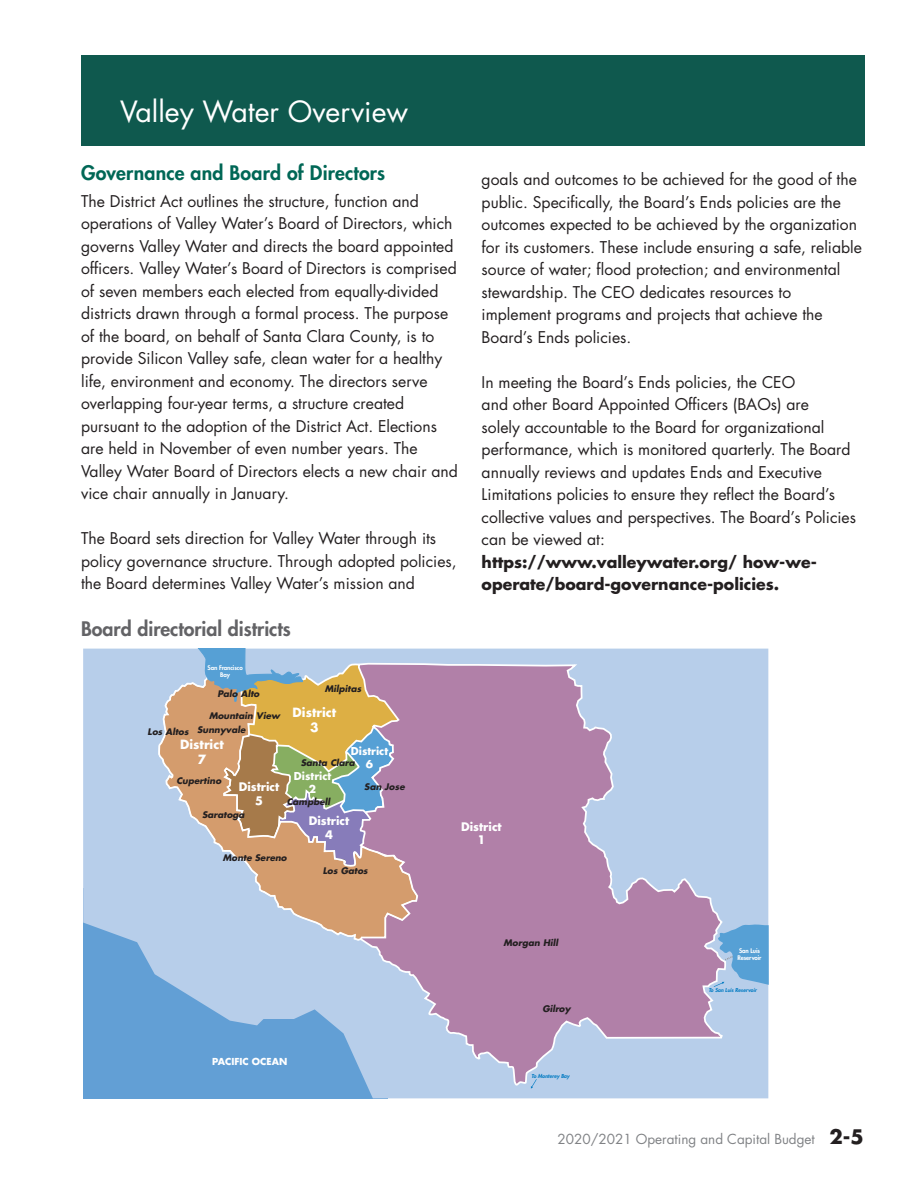
<style>
.page{position:relative;width:918px;height:1188px;background:#fff}
.page>*{position:absolute;margin:0;border:0;box-sizing:border-box;transform-origin:0 0}
.t1{font:28.5px "Futura Std";color:#fff}
.t2{font:800 19.5px "Futura Std";letter-spacing:.01em;color:#006756}
.t3{font:800 19.5px "Futura Std";color:#636366}
.t4{font:15.75px/22.5px "Futura Std";color:#231f20}
.t5{font:13.5px "Futura Std";color:#808285}
.t6{font:700 12.45px/14.9px "Futura Std";color:#fff;text-align:center}
.t7{font:700 11.55px/13.8px "Futura Std";color:#fff;text-align:center}
.t8{font:700 10.65px/12.8px "Futura Std";color:#fff;text-align:center}
.t9{font:700 9.45px "Futura Std";color:#fff}
.t10{font:italic 700 8.85px/14px "Futura Std";color:#231f20}
.t11{font:800 6.15px/7.1px "Futura Std";letter-spacing:-.02em;color:#fff}
.t12{font:italic 800 5.25px "Futura Std";color:#007ac2}
.s1{font-weight:700}
.s2{font-weight:700;font-size:19.5px;color:#231f20}
</style>
<div class="page">
<div style="left:82px;top:55px;width:783px;height:91px;background:#0f594e"></div>
<svg style="left:83px;top:649px;width:685px;height:449px;background:#9bbee3"></svg>
<svg style="left:357px;top:662px;width:370px;height:425px;background:#b4a0c2"></svg>
<svg style="left:157px;top:667px;width:262px;height:275px;background:#c1b6bd"></svg>
<svg style="left:197px;top:649px;width:213px;height:251px;background:#b9a48e"></svg>
<svg style="left:714px;top:924px;width:54px;height:63px;background:#7aaed9"></svg>
<svg style="left:531px;top:1079px;width:6px;height:10px"></svg>
<h1 class="t1" style="left:120px;top:93px;width:290px">Valley Water Overview</h1>
<p class="t2" style="left:81px;top:160px;width:306px">Governance and Board of Directors</p>
<p class="t4" style="left:81px;top:190px;width:378px">The District Act outlines the structure, function and operations of Valley Water’s Board of Directors, which governs Valley Water and directs the board appointed officers. Valley Water’s Board of Directors is comprised of seven members each elected from equally-divided districts drawn through a formal process. The purpose of the board, on behalf of Santa Clara County, is to provide Silicon Valley safe, clean water for a healthy life, environment and economy. The directors serve overlapping four-year terms, a structure created pursuant to the adoption of the District Act. Elections are held in November of even number years. The Valley Water Board of Directors elects a new chair and vice chair annually in January.</p>
<p class="t4" style="left:81px;top:527px;width:377px">The Board sets direction for Valley Water through its policy governance structure. Through adopted policies, the Board determines Valley Water’s mission and</p>
<p class="t3" style="left:81px;top:616px;width:211px">Board directorial districts</p>
<p class="t11" style="left:208px;top:664px;width:37px;text-align:center">San Francisco<br>Bay</p>
<p class="t10" style="left:217px;top:687px;width:44px">Palo Alto</p>
<p class="t10" style="left:148px;top:709px;width:134px;text-indent:61px">Mountain View<br>Los Altos Sunnyvale</p>
<p class="t6" style="left:180px;top:737px;width:45px">District<br>7</p>
<p class="t10" style="left:325px;top:681px;width:38px">Milpitas</p>
<p class="t6" style="left:293px;top:705px;width:45px">District<br>3</p>
<p class="t8" style="left:351px;top:745px;width:39px">District<br>6</p>
<p class="t10" style="left:301px;top:755px;width:56px">Santa Clara</p>
<p class="t4" style="left:482px;top:168px;width:382px">goals and outcomes to be achieved for the good of the public. Specifically, the Board’s Ends policies are the outcomes expected to be achieved by the organization for its customers. These include ensuring a safe, reliable source of water; flood protection; and environmental stewardship. The CEO dedicates resources to implement programs and projects that achieve the Board’s Ends policies.</p>
<p class="t4" style="left:482px;top:371px;width:376px">In meeting the Board’s Ends policies, the CEO<br>and other Board Appointed Officers (BAOs) are<br>solely accountable to the Board for organizational performance, which is monitored quarterly. The Board annually reviews and updates Ends and Executive Limitations policies to ensure they reflect the Board’s collective values and perspectives. The Board’s Policies can be viewed at: <span class="s1">https://www.valleywater.org/ how-we&shy;operate/board-governance-policies.</span></p>
<p class="t8" style="left:294px;top:770px;width:39px">District<br>2</p>
<p class="t10" style="left:176px;top:774px;width:46px">Cupertino</p>
<p class="t10" style="left:202px;top:808px;width:44px">Saratoga</p>
<p class="t10" style="left:223px;top:851px;width:66px">Monte Sereno</p>
<p class="t7" style="left:239px;top:779px;width:42px">District<br>5</p>
<p class="t10" style="left:287px;top:795px;width:45px">Campbell</p>
<p class="t7" style="left:309px;top:813px;width:42px">District<br>4</p>
<p class="t10" style="left:364px;top:780px;width:42px">San Jose</p>
<p class="t10" style="left:323px;top:864px;width:46px">Los Gatos</p>
<p class="t9" style="left:212px;top:1055px;width:77px">PACIFIC OCEAN</p>
<p class="t7" style="left:461px;top:819px;width:42px">District<br>1</p>
<p class="t10" style="left:504px;top:936px;width:56px">Morgan Hill</p>
<p class="t10" style="left:542px;top:1002px;width:30px">Gilroy</p>
<p class="t12" style="left:531px;top:1072px;width:40px">To Monterey Bay</p>
<p class="t11" style="left:737px;top:947px;width:26px">San Luis<br>Reservoir</p>
<p class="t12" style="left:709px;top:987px;width:50px">To San Luis Reservoir</p>
<p class="t5" style="left:557px;top:1130px;width:308px">2020/2021 Operating and Capital Budget <span class="s2">2-5</span></p>
</div>
